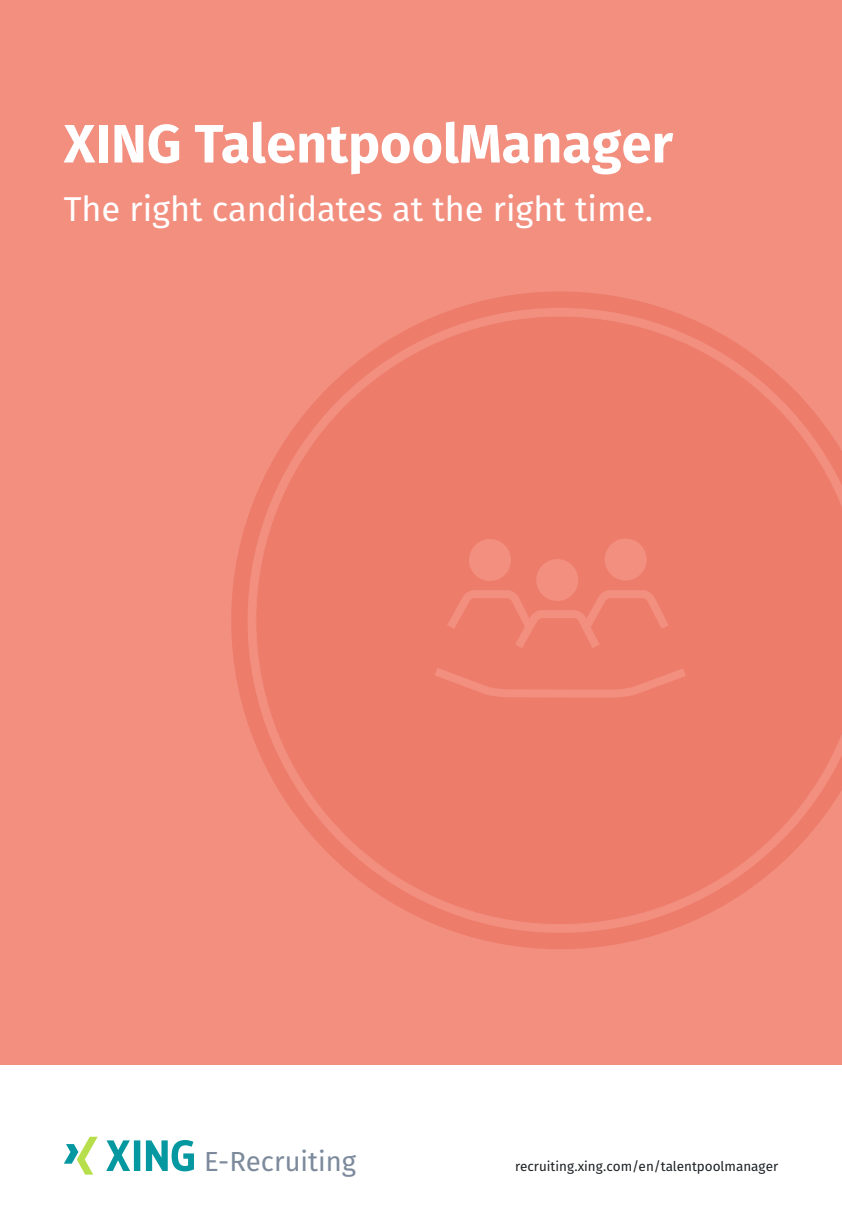
<style>
.page{position:relative;width:842px;height:1212px;background:#f28f7f}
.page>*{position:absolute;margin:0;border:0;box-sizing:border-box;transform-origin:0 0}
.t1{font:54px "XING Sans Bold";color:#fff}
.t2{font:34.5px "XING Sans Regular";color:#fff}
.t3{font:27.6px "XING Sans Regular";color:#7c8a9c}
.t4{font:13.5px "XING Sans Regular";color:#1d2124}
</style>
<div class="page">
<div style="left:0;top:1065px;width:842px;height:147px;background:#fff"></div>
<svg style="left:231px;top:291px;width:611px;height:658px"></svg>
<svg style="left:64px;top:1137px;width:34px;height:37px"></svg>
<svg style="left:106px;top:1140px;width:88px;height:31px"></svg>
<h1 class="t1" style="left:64px;top:109px;width:611px">XING TalentpoolManager</h1>
<h2 class="t2" style="left:64px;top:188px;width:591px">The right candidates at the right time.</h2>
<h3 class="t3" style="left:204px;top:1144px;width:154px">E-Recruiting</h3>
<p class="t4" style="left:515px;top:1158px;width:264px">recruiting.xing.com/en/talentpoolmanager</p>
</div>
